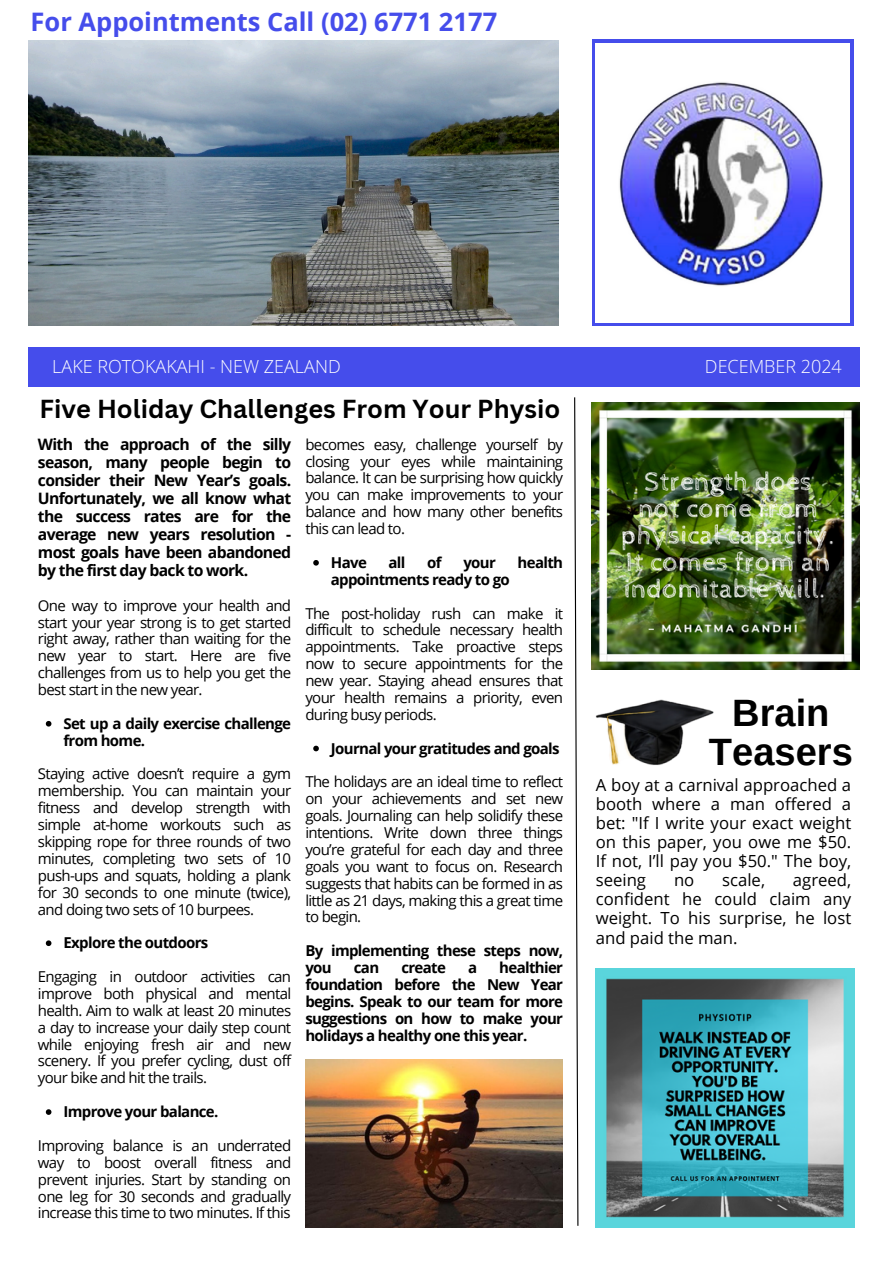
<style>
.page{position:relative;width:894px;height:1264px;background:#fff}
.page>*{position:absolute;margin:0;border:0;box-sizing:border-box;transform-origin:0 0}
.t1{font:700 38.1px/39px "Arimo";color:#000;text-align:center}
.t2{font:700 25.5px "Open Sans";color:#454deb}
.t3{font:700 25.35px "Canva Sans";color:#000}
.t4{font:300 18px "Open Sans";color:#fff}
.t5{font:16.65px/19.2px "Open Sans";color:#000;text-align:justify}
.t6{font:700 15.75px/18px "Open Sans";letter-spacing:-.045em;color:#000;text-align:justify}
.t7{font:15px/16.8px "Open Sans";letter-spacing:-.045em;color:#000;text-align:justify}
.t8{font:700 15px/16.8px "Open Sans";letter-spacing:-.045em;color:#000}
</style>
<div class="page">
<div style="left:28px;top:347px;width:831px;height:39px;background:#454deb"></div>
<div style="left:592px;top:39px;width:261px;height:287px;background:linear-gradient(to right,#454deb,#454deb)"></div>
<div style="left:595px;top:43px;width:254px;height:279px;background:#fff"></div>
<img style="left:619px;top:82px;width:204px;height:204px">
<svg style="left:313px;top:560px;width:6px;height:5px"></svg>
<svg style="left:313px;top:745px;width:6px;height:6px"></svg>
<img style="left:595px;top:699px;width:119px;height:66px">
<img style="left:28px;top:41px;width:530px;height:285px">
<img style="left:595px;top:968px;width:259px;height:259px">
<img style="left:591px;top:402px;width:268px;height:268px">
<img style="left:305px;top:1059px;width:257px;height:168px">
<svg style="left:46px;top:721px;width:5px;height:5px"></svg>
<svg style="left:46px;top:940px;width:5px;height:6px"></svg>
<svg style="left:46px;top:1109px;width:5px;height:5px"></svg>
<svg style="left:574px;top:397px;width:5px;height:829px"></svg>
<p class="t2" style="left:31px;top:4px;width:468px">For Appointments Call (02) 6771 2177</p>
<p class="t4" style="left:52px;top:354px;width:290px">LAKE ROTOKAKAHI - NEW ZEALAND</p>
<p class="t4" style="left:704px;top:354px;width:138px">DECEMBER 2024</p>
<p class="t3" style="left:39px;top:391px;width:522px">Five Holiday Challenges From Your Physio</p>
<h2 class="t4" style="left:680px;top:354px;width:159px">APRIL NEWSLETTER</h2>
<p class="t6" style="left:38px;top:434px;width:255px">With the approach of the silly season, many people begin to consider their New Year’s goals.<br>Unfortunately, we all know what the success rates are for the average new years resolution - most goals have been abandoned by the first day back to work.</p>
<p class="t7" style="left:38px;top:596px;width:255px">One way to improve your health and start your year strong is to get started right away, rather than waiting for the new year to start. Here are five challenges from us to help you get the best start in the new year.</p>
<p class="t8" style="left:63px;top:714px;width:229px">Set up a daily exercise challenge from home.</p>
<p class="t7" style="left:38px;top:765px;width:255px">Staying active doesn’t require a gym membership. You can maintain your fitness and develop strength with simple at-home workouts such as skipping rope for three rounds of two minutes, completing two sets of 10 push-ups and squats, holding a plank for 30 seconds to one minute (twice), and doing two sets of 10 burpees.</p>
<p class="t8" style="left:63px;top:934px;width:146px">Explore the outdoors</p>
<p class="t7" style="left:38px;top:967px;width:255px">Engaging in outdoor activities can improve both physical and mental health. Aim to walk at least 20 minutes a day to increase your daily step count while enjoying fresh air and new scenery. If you prefer cycling, dust off your bike and hit the trails.</p>
<p class="t8" style="left:63px;top:1102px;width:156px">Improve your balance.</p>
<p class="t7" style="left:38px;top:1136px;width:255px">Improving balance is an underrated way to boost overall fitness and prevent injuries. Start by standing on one leg for 30 seconds and gradually increase this time to two minutes. If this</p>
<p class="t7" style="left:305px;top:435px;width:259px">becomes easy, challenge yourself by closing your eyes while maintaining balance. It can be surprising how quickly you can make improvements to your balance and how many other benefits this can lead to.</p>
<h3 class="t8" style="left:331px;top:553px;width:37px">Have</h3>
<h3 class="t8" style="left:388px;top:553px;width:18px">all</h3>
<h3 class="t8" style="left:427px;top:553px;width:16px">of</h3>
<h3 class="t8" style="left:463px;top:553px;width:34px">your</h3>
<h3 class="t8" style="left:517px;top:553px;width:47px">health</h3>
<h3 class="t8" style="left:331px;top:570px;width:180px">appointments ready to go</h3>
<h3 class="t7" style="left:305px;top:604px;width:259px">The post-holiday rush can make it difficult to schedule necessary health appointments. Take proactive steps now to secure appointments for the new year. Staying ahead ensures that your health remains a priority, even during busy periods.</h3>
<h3 class="t8" style="left:331px;top:739px;width:230px">Journal your gratitudes and goals</h3>
<h2 class="t7" style="left:305px;top:773px;width:259px">The holidays are an ideal time to reflect on your achievements and set new goals. Journaling can help solidify these intentions. Write down three things you’re grateful for each day and three goals you want to focus on. Research suggests that habits can be formed in as little as 21 days, making this a great time to begin.</h2>
<h5 class="t8" style="left:305px;top:941px;width:259px">By implementing these steps now, you</h5>
<h5 class="t8" style="left:305px;top:958px;width:259px;text-align:justify;text-indent:194px">healthier foundation before the New Year begins. Speak to our team for more suggestions on how to make your holidays a healthy one this year.</h5>
<h5 class="t8" style="left:354px;top:958px;width:27px">can</h5>
<h5 class="t8" style="left:401px;top:958px;width:46px">create</h5>
<h5 class="t8" style="left:468px;top:958px;width:11px">a</h5>
<p class="t1" style="left:708px;top:692px;width:145px">Brain<br>Teasers</p>
<p class="t5" style="left:595px;top:774px;width:257px">A boy at a carnival approached a booth where a man offered a bet: "If I write your exact weight on this paper, you owe me $50.<br>If not, I’ll pay you $50." The boy, seeing</p>
<p class="t5" style="left:595px;top:870px;width:257px;text-indent:197px">agreed, confident he could claim any weight. To his surprise, he lost and paid the man.</p>
<p class="t5" style="left:673px;top:870px;width:22px">no</p>
<p class="t5" style="left:722px;top:870px;width:44px">scale,</p>
</div>
